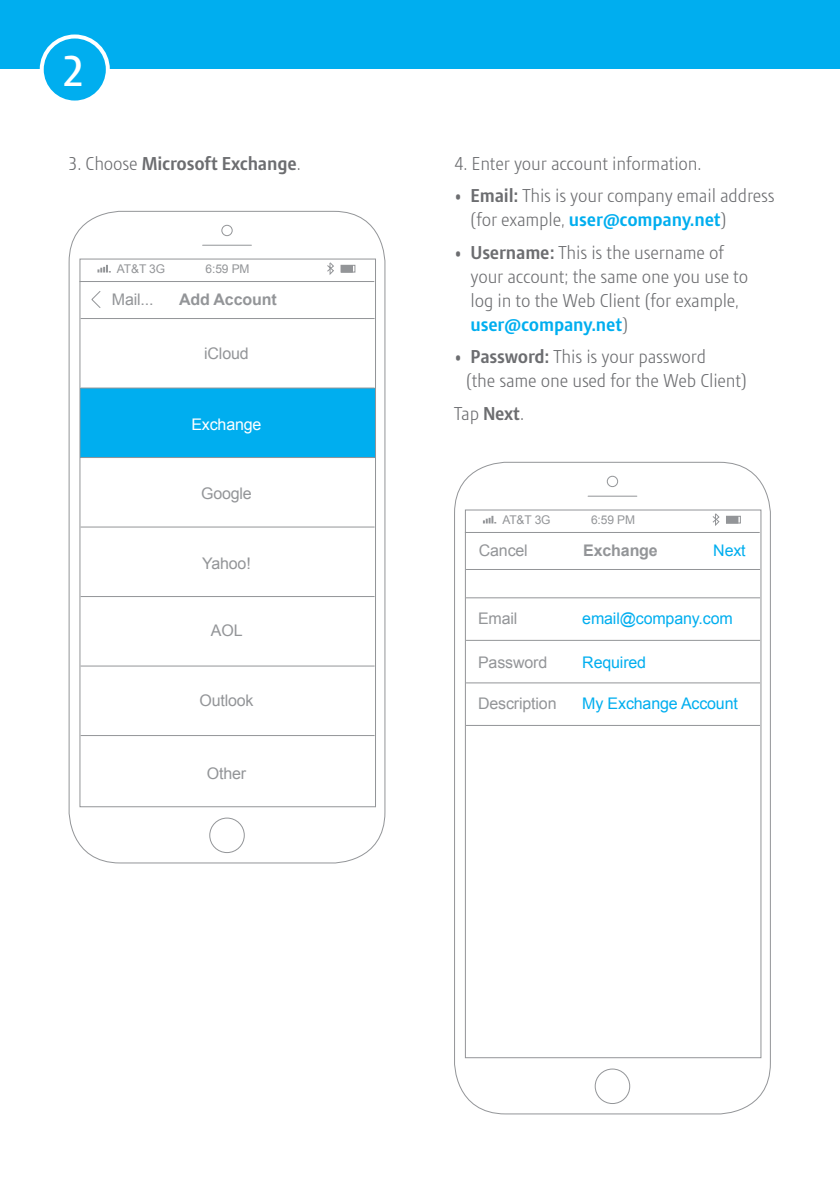
<style>
.page{position:relative;width:840px;height:1191px;background:#fff}
.page>*{position:absolute;margin:0;border:0;box-sizing:border-box;transform-origin:0 0}
.t1{font:500 42px "Modena";color:#fff}
.t2{font:300 18px/24px "Modena";letter-spacing:-.01em;color:#6c6d70}
.t3{font:700 18px "Modena";letter-spacing:-.01em;color:#6c6d70}
.t4{font:16px "Arial";letter-spacing:-.01em;color:#939598}
.t5{font:16px "Arial";letter-spacing:-.01em;color:#00aeef}
.t6{font:700 16px "Arial";letter-spacing:-.01em;color:#939598}
.t7{font:16px "Arial";letter-spacing:-.01em;color:#fff}
.t8{font:12px "Arial";letter-spacing:-.01em;color:#939598}
.s1{font-weight:300}
.s2{font-weight:700}
.s3{font-weight:700;color:#00aeef}
</style>
<div class="page">
<div style="left:80px;top:388px;width:295px;height:69px;background:#00aeef"></div>
<div style="left:79px;top:258px;width:297px;height:549px;border:1px solid #939598"></div>
<div style="left:209px;top:817px;width:36px;height:36px;border:1px solid #939598;border-radius:50%"></div>
<div style="left:221px;top:225px;width:11px;height:11px;border:1px solid #939598;border-radius:50%"></div>
<hr style="left:202px;top:245px;width:49px;height:1px;background:#939598">
<svg style="left:327px;top:262px;width:7px;height:13px"></svg>
<svg style="left:340px;top:264px;width:16px;height:9px"></svg>
<svg style="left:97px;top:265px;width:14px;height:7px"></svg>
<div style="left:0;top:0;width:839px;height:68px;background:#00aeef"></div>
<div style="left:42px;top:36px;width:66px;height:67px;background:#00aeef;border-radius:50%"></div>
<div style="left:40px;top:34px;width:70px;height:71px;border:4px solid #fff;border-radius:50%"></div>
<hr style="left:79px;top:281px;width:295px;height:1px;background:#939598">
<hr style="left:81px;top:318px;width:293px;height:1px;background:#939598">
<svg style="left:91px;top:291px;width:10px;height:17px"></svg>
<hr style="left:81px;top:387px;width:293px;height:1px;background:#939598">
<hr style="left:81px;top:457px;width:293px;height:1px;background:#939598">
<hr style="left:81px;top:526px;width:293px;height:1px;background:#939598">
<hr style="left:81px;top:596px;width:293px;height:1px;background:#939598">
<hr style="left:81px;top:665px;width:293px;height:1px;background:#939598">
<hr style="left:81px;top:735px;width:293px;height:1px;background:#939598">
<div style="left:464px;top:509px;width:297px;height:549px;border:1px solid #939598"></div>
<div style="left:594px;top:1068px;width:36px;height:36px;border:1px solid #939598;border-radius:50%"></div>
<div style="left:606px;top:476px;width:11px;height:11px;border:1px solid #939598;border-radius:50%"></div>
<hr style="left:587px;top:495px;width:49px;height:1px;background:#939598">
<svg style="left:712px;top:513px;width:7px;height:13px"></svg>
<svg style="left:726px;top:515px;width:15px;height:9px"></svg>
<svg style="left:483px;top:516px;width:13px;height:7px"></svg>
<hr style="left:464px;top:532px;width:295px;height:1px;background:#939598">
<hr style="left:466px;top:569px;width:293px;height:1px;background:#939598">
<hr style="left:466px;top:597px;width:293px;height:1px;background:#939598">
<hr style="left:466px;top:640px;width:293px;height:1px;background:#939598">
<hr style="left:466px;top:682px;width:293px;height:1px;background:#939598">
<hr style="left:466px;top:725px;width:293px;height:1px;background:#939598">
<h1 class="t1" style="left:62px;top:45px;width:24px">2</h1>
<p class="t3" style="left:68px;top:152px;width:234px"><span class="s1">3. Choose</span> Microsoft Exchange<span class="s1">.</span></p>
<p class="t8" style="left:117px;top:261px;width:50px">AT&amp;T 3G</p>
<p class="t8" style="left:205px;top:261px;width:45px">6:59 PM</p>
<p class="t4" style="left:112px;top:289px;width:43px">Mail...</p>
<p class="t6" style="left:179px;top:289px;width:99px">Add Account</p>
<p class="t4" style="left:204px;top:343px;width:46px">iCloud</p>
<p class="t7" style="left:191px;top:413px;width:72px">Exchange</p>
<p class="t4" style="left:201px;top:483px;width:52px">Google</p>
<p class="t4" style="left:202px;top:553px;width:50px">Yahoo!</p>
<p class="t4" style="left:211px;top:620px;width:33px">AOL</p>
<p class="t4" style="left:199px;top:690px;width:56px">Outlook</p>
<p class="t4" style="left:207px;top:763px;width:41px">Other</p>
<p class="t2" style="left:454px;top:151px;width:249px">4. Enter your account information.</p>
<p class="t2" style="left:470px;top:184px;width:305px;text-indent:-16px">• <span class="s2">Email:</span> This is your company email address (for example, <span class="s3">user@company.net</span>)</p>
<p class="t2" style="left:470px;top:240px;width:279px;text-indent:-16px">• <span class="s2">Username:</span> This is the username of your account; the same one you use to log in to the Web Client (for example, <span class="s3">user@company.net</span>)</p>
<p class="t2" style="left:466px;top:345px;width:282px;text-indent:-12px">• <span class="s2">Password:</span> This is your password<br>(the same one used for the Web Client)</p>
<p class="t2" style="left:454px;top:401px;width:71px">Tap <span class="s2">Next</span>.</p>
<p class="t8" style="left:502px;top:512px;width:50px">AT&amp;T 3G</p>
<p class="t8" style="left:590px;top:512px;width:45px">6:59 PM</p>
<p class="t4" style="left:478px;top:540px;width:50px">Cancel</p>
<p class="t6" style="left:583px;top:540px;width:76px">Exchange</p>
<p class="t5" style="left:712px;top:540px;width:34px">Next</p>
<p class="t4" style="left:478px;top:608px;width:41px">Email</p>
<p class="t4" style="left:478px;top:651px;width:71px">Password</p>
<p class="t4" style="left:478px;top:693px;width:80px">Description</p>
<p class="t5" style="left:582px;top:608px;width:152px">email@company.com</p>
<p class="t5" style="left:582px;top:651px;width:65px">Required</p>
<p class="t5" style="left:582px;top:693px;width:157px">My Exchange Account</p>
</div>
